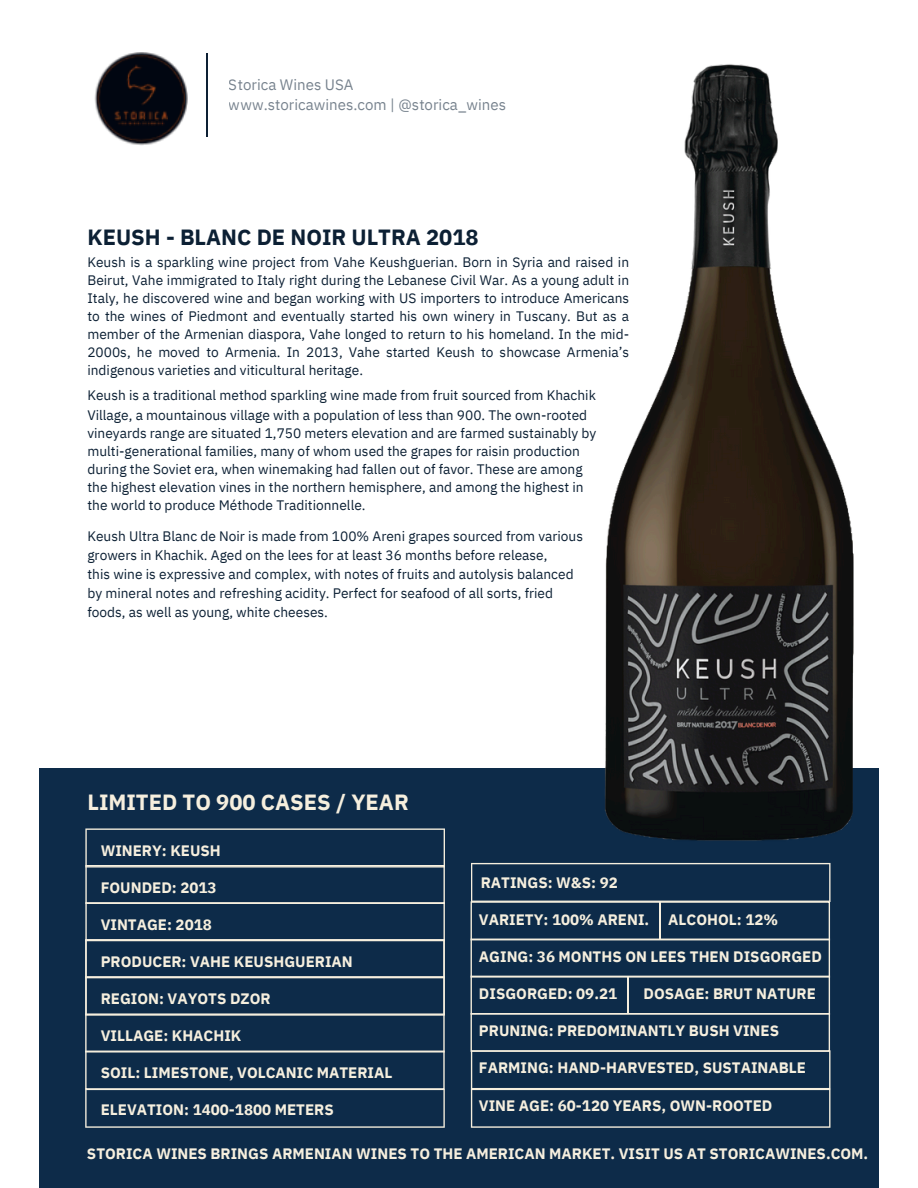
<style>
.page{position:relative;width:918px;height:1188px;background:#fff}
.page>*{position:absolute;margin:0;border:0;box-sizing:border-box;transform-origin:0 0}
.t1{font:700 21.9px "IBM Plex Sans";color:#0c2034}
.t2{font:700 21.9px "IBM Plex Sans";color:#f6efde}
.t3{font:700 15.15px "IBM Plex Sans";color:#f6efde}
.t4{font:15.15px/20.1px "IBM Plex Sans";color:#0c2034}
.t5{font:13.65px/18px "IBM Plex Sans";color:#0c2034;text-align:justify}
</style>
<div class="page">
<div style="left:32px;top:761px;width:854px;height:427px;background:#0d2b49"></div>
<svg style="left:470px;top:931px;width:361px;height:36px"></svg>
<svg style="left:470px;top:967px;width:361px;height:38px"></svg>
<svg style="left:620px;top:969px;width:17px;height:46px"></svg>
<svg style="left:85px;top:1042px;width:360px;height:47px"></svg>
<svg style="left:85px;top:894px;width:360px;height:38px"></svg>
<svg style="left:85px;top:932px;width:360px;height:37px"></svg>
<svg style="left:85px;top:969px;width:360px;height:55px"></svg>
<img style="left:94px;top:52px;width:93px;height:94px">
<img style="left:97px;top:55px;width:88px;height:88px">
<img style="left:125px;top:65px;width:32px;height:40px">
<svg style="left:114px;top:110px;width:53px;height:16px"></svg>
<svg style="left:85px;top:1089px;width:360px;height:39px"></svg>
<svg style="left:85px;top:828px;width:360px;height:40px"></svg>
<hr style="left:207px;top:53px;width:1px;height:84px;background:#0d2034">
<svg style="left:471px;top:1050px;width:359px;height:78px"></svg>
<hr style="left:659px;top:901px;width:2px;height:37px;background:#f6efde">
<img style="left:549px;top:64px;width:330px;height:777px">
<svg style="left:471px;top:863px;width:360px;height:39px"></svg>
<p class="t4" style="left:229px;top:74px;width:279px">Storica Wines USA www.storicawines.com | @storica_wines</p>
<p class="t1" style="left:87px;top:223px;width:393px">KEUSH - BLANC DE NOIR ULTRA 2018</p>
<p class="t5" style="left:87px;top:253px;width:543px">Keush is a sparkling wine project from Vahe Keushguerian. Born in Syria and raised in Beirut, Vahe immigrated to Italy right during the Lebanese Civil War. As a young adult in Italy, he discovered wine and began working with US importers to introduce Americans to the wines of Piedmont and eventually started his own winery in Tuscany. But as a member of the Armenian diaspora, Vahe longed to return to his homeland. In the mid-2000s, he moved to Armenia. In 2013, Vahe started Keush to showcase Armenia’s indigenous varieties and viticultural heritage.</p>
<p class="t5" style="left:87px;top:386px;width:510px">Keush is a traditional method sparkling wine made from fruit sourced from Khachik</p>
<p class="t5" style="left:87px;top:406px;width:501px">Village, a mountainous village with a population of less than 900. The own-rooted</p>
<p class="t5" style="left:87px;top:424px;width:510px">vineyards range are situated 1,750 meters elevation and are farmed sustainably by</p>
<p class="t5" style="left:87px;top:442px;width:494px">multi-generational families, many of whom used the grapes for raisin production</p>
<p class="t5" style="left:87px;top:460px;width:497px">during the Soviet era, when winemaking had fallen out of favor. These are among</p>
<h1 class="t5" style="left:87px;top:478px;width:498px">the highest elevation vines in the northern hemisphere, and among the highest in</h1>
<h2 class="t5" style="left:87px;top:496px;width:280px">the world to produce Méthode Traditionnelle.</h2>
<h2 class="t5" style="left:87px;top:527px;width:497px">Keush Ultra Blanc de Noir is made from 100% Areni grapes sourced from various</h2>
<h2 class="t5" style="left:87px;top:546px;width:462px">growers in Khachik. Aged on the lees for at least 36 months before release,</h2>
<h2 class="t5" style="left:87px;top:565px;width:488px">this wine is expressive and complex, with notes of fruits and autolysis balanced</h2>
<h2 class="t5" style="left:87px;top:584px;width:467px">by mineral notes and refreshing acidity. Perfect for seafood of all sorts, fried</h2>
<h2 class="t5" style="left:87px;top:603px;width:242px">foods, as well as young, white cheeses.</h2>
<p class="t2" style="left:87px;top:788px;width:323px">LIMITED TO 900 CASES / YEAR</p>
<p class="t3" style="left:101px;top:840px;width:122px">WINERY: KEUSH</p>
<p class="t3" style="left:101px;top:877px;width:117px">FOUNDED: 2013</p>
<p class="t3" style="left:101px;top:914px;width:113px">VINTAGE: 2018</p>
<p class="t3" style="left:101px;top:951px;width:254px">PRODUCER: VAHE KEUSHGUERIAN</p>
<p class="t3" style="left:101px;top:988px;width:171px">REGION: VAYOTS DZOR</p>
<p class="t3" style="left:101px;top:1025px;width:142px">VILLAGE: KHACHIK</p>
<p class="t3" style="left:101px;top:1063px;width:293px">SOIL: LIMESTONE, VOLCANIC MATERIAL</p>
<p class="t3" style="left:101px;top:1100px;width:235px">ELEVATION: 1400-1800 METERS</p>
<p class="t3" style="left:481px;top:873px;width:139px">RATINGS: W&amp;S: 92</p>
<p class="t3" style="left:479px;top:910px;width:172px">VARIETY: 100% ARENI.</p>
<p class="t3" style="left:668px;top:910px;width:111px">ALCOHOL: 12%</p>
<p class="t3" style="left:479px;top:947px;width:344px">AGING: 36 MONTHS ON LEES THEN DISGORGED</p>
<p class="t3" style="left:479px;top:984px;width:140px">DISGORGED: 09.21</p>
<p class="t3" style="left:643px;top:984px;width:174px">DOSAGE: BRUT NATURE</p>
<p class="t3" style="left:479px;top:1021px;width:302px">PRUNING: PREDOMINANTLY BUSH VINES</p>
<p class="t3" style="left:479px;top:1058px;width:329px">FARMING: HAND-HARVESTED, SUSTAINABLE</p>
<p class="t3" style="left:479px;top:1095px;width:295px">VINE AGE: 60-120 YEARS, OWN-ROOTED</p>
<p class="t3" style="left:87px;top:1143px;width:783px">STORICA WINES BRINGS ARMENIAN WINES TO THE AMERICAN MARKET. VISIT US AT STORICAWINES.COM.</p>
</div>
